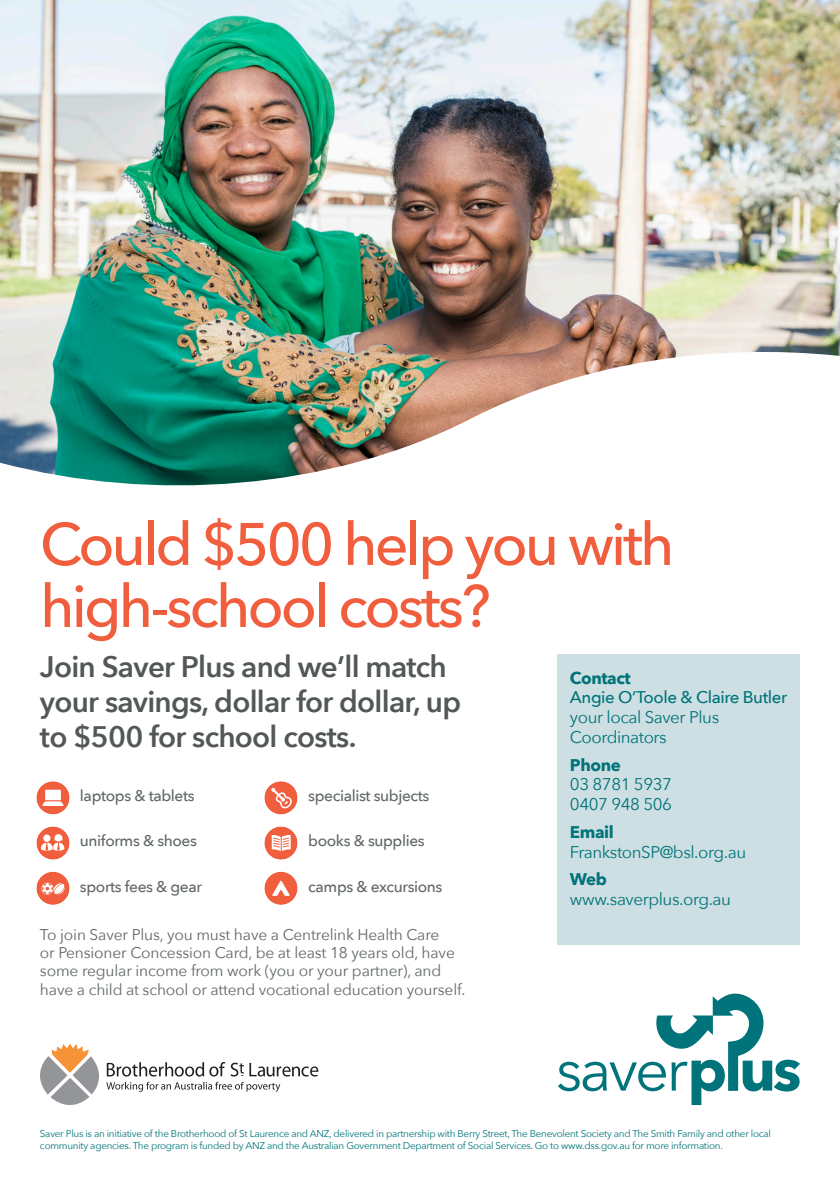
<style>
.page{position:relative;width:840px;height:1191px;background:#fff}
.page>*{position:absolute;margin:0;border:0;box-sizing:border-box;transform-origin:0 0}
.t1{font:500 59.2px/62px "Avenir Next";letter-spacing:-.05em;color:#f15e3d}
.Intro{font:600 29.6px/35.2px "Avenir Next";letter-spacing:-.025em;color:#525758}
.SaverPlus_Contact_bo{font:17px/19.8px "Avenir Next";letter-spacing:-.025em;color:#00747a}
.Body{font:15.6px/18.4px "Avenir Next";letter-spacing:-.01em;color:#626869}
.Icon_list{font:500 15.6px "Avenir Next";letter-spacing:-.025em;color:#626869}
.Legals{font:9.8px/11.8px "Avenir Next";letter-spacing:-.025em;color:#00747a}
.s1{font-weight:700}
.s2{font-weight:500}
</style>
<div class="page">
<svg style="left:558px;top:993px;width:241px;height:112px"></svg>
<svg style="left:40px;top:1044px;width:278px;height:61px"></svg>
<img style="left:0;top:0;width:839px;height:486px">
<div style="left:557px;top:655px;width:242px;height:289px;background:#cddfe2"></div>
<svg style="left:36px;top:781px;width:34px;height:34px"></svg>
<svg style="left:36px;top:826px;width:34px;height:34px"></svg>
<svg style="left:36px;top:871px;width:34px;height:34px"></svg>
<svg style="left:264px;top:781px;width:34px;height:34px"></svg>
<svg style="left:264px;top:826px;width:34px;height:34px"></svg>
<svg style="left:264px;top:871px;width:34px;height:34px"></svg>
<h1 class="t1" style="left:40px;top:511px;width:635px">Could $500 help you with high‑school costs?</h1>
<p class="SaverPlus_Contact_bo" style="left:569px;top:667px;width:219px"><span class="s1">Contact<br></span><span class="s2">Angie O’Toole &amp; Claire Butler </span>your local Saver Plus<br>Coordinators</p>
<p class="SaverPlus_Contact_bo" style="left:569px;top:754px;width:103px"><span class="s1">Phone<br></span>03 8781 5937<br>0407 948 506</p>
<p class="SaverPlus_Contact_bo" style="left:569px;top:821px;width:178px"><span class="s1">Email<br></span>FrankstonSP@bsl.org.au</p>
<p class="SaverPlus_Contact_bo" style="left:569px;top:868px;width:162px"><span class="s1">Web </span>www.saverplus.org.au</p>
<p class="Intro" style="left:40px;top:648px;width:422px">Join Saver Plus and we’ll match your savings, dollar for dollar, up to $500 for school costs.</p>
<p class="Icon_list" style="left:80px;top:782px;width:116px">laptops &amp; tablets</p>
<p class="Icon_list" style="left:80px;top:827px;width:118px">uniforms &amp; shoes</p>
<p class="Icon_list" style="left:80px;top:873px;width:123px">sports fees &amp; gear</p>
<p class="Icon_list" style="left:308px;top:782px;width:122px">specialist subjects</p>
<p class="Icon_list" style="left:308px;top:827px;width:118px">books &amp; supplies</p>
<p class="Icon_list" style="left:308px;top:873px;width:135px">camps &amp; excursions</p>
<p class="Body" style="left:40px;top:924px;width:427px">To join Saver Plus, you must have a Centrelink Health Care<br>or Pensioner Concession Card, be at least 18 years old, have some regular income from work (you or your partner), and have a child at school or attend vocational education yourself.</p>
<p class="Legals" style="left:40px;top:1127px;width:732px">Saver Plus is an initiative of the Brotherhood of St Laurence and ANZ, delivered in partnership with Berry Street, The Benevolent Society and The Smith Family and other local community agencies. The program is funded by ANZ and the Australian Government Department of Social Services. Go to www.dss.gov.au for more information.</p>
</div>
